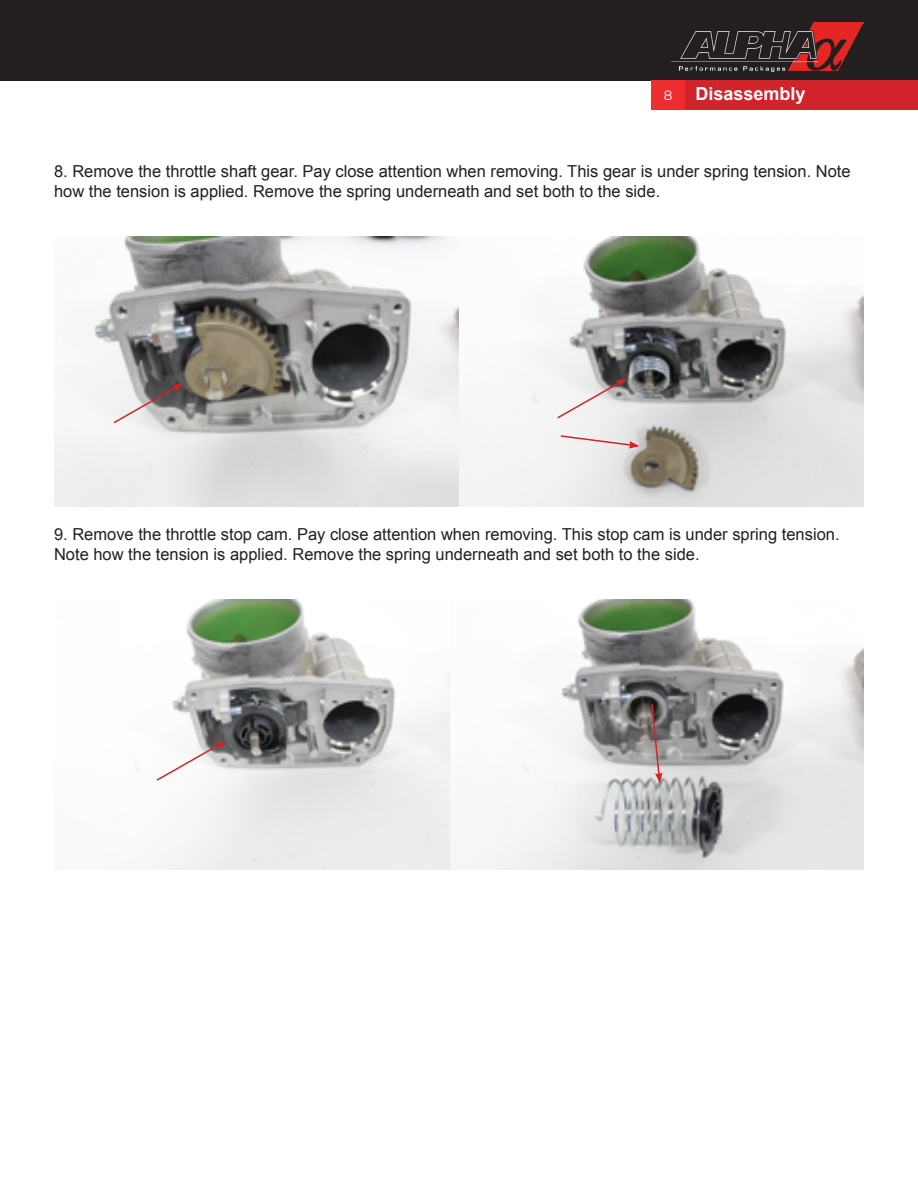
<style>
.page{position:relative;width:918px;height:1188px;background:#fff}
.page>*{position:absolute;margin:0;border:0;box-sizing:border-box;transform-origin:0 0}
.t1{font:700 18px "Arial";color:#fff}
.t2{font:16.5px/19.8px "Arial";color:#231f20}
.t3{font:13.5px "Montserrat";color:#fff}
</style>
<div class="page">
<div style="left:0;top:0;width:918px;height:80px;background:#231f20"></div>
<div style="left:652px;top:80px;width:266px;height:30px;background:#d1232a"></div>
<div style="left:651px;top:80px;width:34px;height:30px;background:#ee2d30"></div>
<img style="left:672px;top:23px;width:192px;height:49px">
<img style="left:54px;top:237px;width:810px;height:270px">
<img style="left:135px;top:599px;width:729px;height:270px">
<svg style="left:112px;top:383px;width:71px;height:42px"></svg>
<svg style="left:556px;top:379px;width:71px;height:41px"></svg>
<svg style="left:559px;top:434px;width:81px;height:15px"></svg>
<svg style="left:155px;top:741px;width:71px;height:41px"></svg>
<svg style="left:650px;top:703px;width:13px;height:80px"></svg>
<p class="t3" style="left:664px;top:86px;width:10px">8</p>
<p class="t1" style="left:695px;top:82px;width:112px">Disassembly</p>
<p class="t2" style="left:54px;top:162px;width:798px">8. Remove the throttle shaft gear. Pay close attention when removing. This gear is under spring tension. Note how the tension is applied. Remove the spring underneath and set both to the side.</p>
<p class="t2" style="left:54px;top:525px;width:787px">9. Remove the throttle stop cam. Pay close attention when removing. This stop cam is under spring tension.<br>Note how the tension is applied. Remove the spring underneath and set both to the side.</p>
</div>
